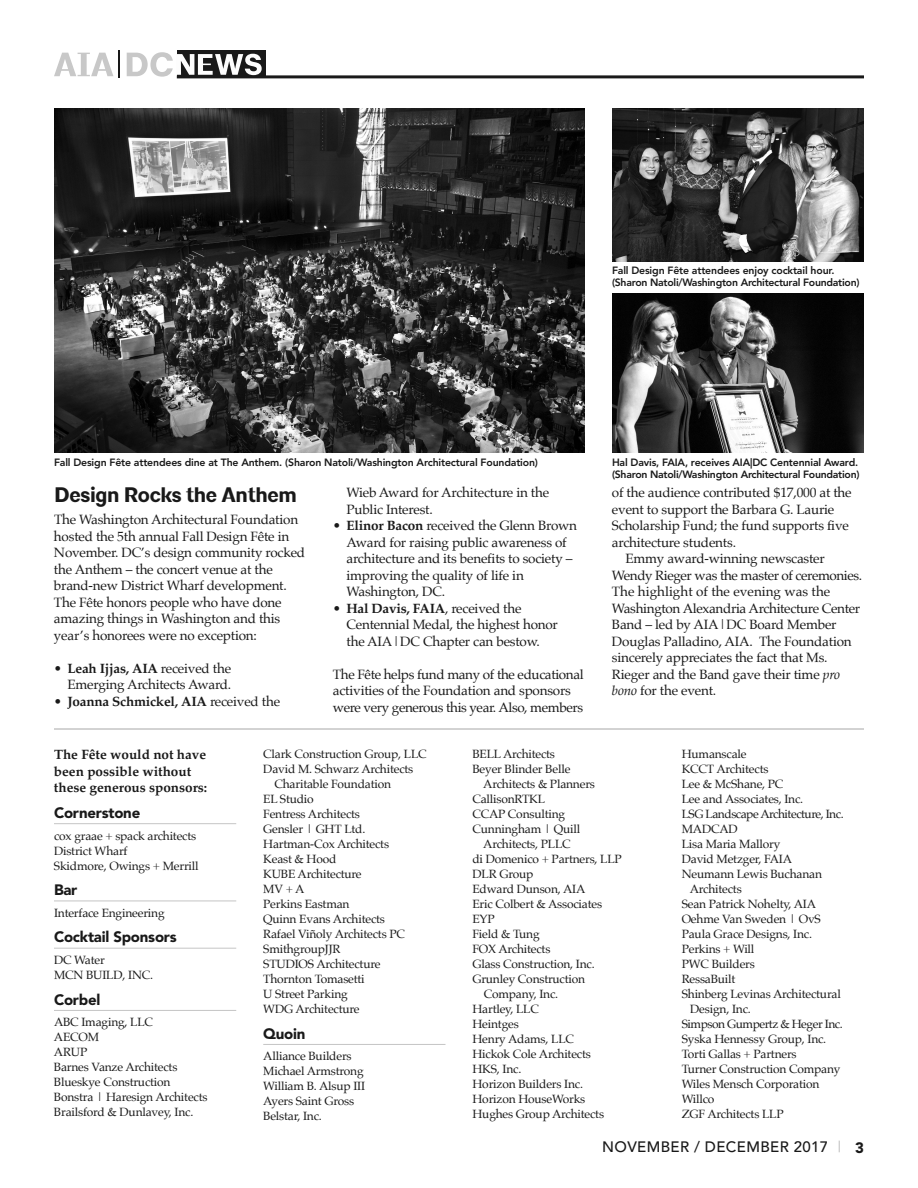
<style>
.page{position:relative;width:918px;height:1188px;background:#fff}
.page>*{position:absolute;margin:0;border:0;box-sizing:border-box;transform-origin:0 0}
.t1{font:700 21px "Architype";letter-spacing:-.015em;color:#191919}
.t2{font:900 15px "Avenir";letter-spacing:-.015em;color:#191919}
.t3{font:500 15px "Avenir";letter-spacing:.025em;color:#191919}
.t4{font:13.5px/16.5px "Palatino";letter-spacing:-.015em;color:#191919}
.t5{font:700 13.5px/16.5px "Palatino";color:#191919}
.t6{font:12px/15px "Palatino";letter-spacing:-.015em;color:#191919}
.t7{font:12px "Palatino";letter-spacing:-.04em;color:#191919}
.t8{font:800 10.5px/12px "Avenir";letter-spacing:-.015em;color:#191919}
.s1{font-weight:700}
.s2{font-weight:400}
.s3{font-style:italic}
.s4{color:#c5c5c5}
.s5{font-weight:900}
</style>
<div class="page">
<hr style="left:177px;top:75px;width:687px;height:3px;background:#191919">
<div style="left:177px;top:50px;width:89px;height:28px;background:#191919"></div>
<svg style="left:54px;top:53px;width:59px;height:23px"></svg>
<hr style="left:118px;top:50px;width:2px;height:28px;background:#191919">
<svg style="left:127px;top:52px;width:135px;height:25px"></svg>
<hr style="left:54px;top:728px;width:810px;height:2px;background:#c5c5c5">
<hr style="left:54px;top:823px;width:182px;height:1px;background:#c5c5c5">
<hr style="left:54px;top:901px;width:182px;height:1px;background:#c5c5c5">
<hr style="left:54px;top:948px;width:182px;height:1px;background:#c5c5c5">
<hr style="left:54px;top:1010px;width:182px;height:1px;background:#c5c5c5">
<hr style="left:263px;top:1044px;width:183px;height:1px;background:#c5c5c5">
<img style="left:54px;top:108px;width:530px;height:344px">
<img style="left:613px;top:108px;width:251px;height:154px">
<img style="left:613px;top:294px;width:251px;height:158px">
<p class="t8" style="left:612px;top:264px;width:249px">Fall Design Fête attendees enjoy cocktail hour. (Sharon Natoli/Washington Architectural Foundation)</p>
<p class="t8" style="left:54px;top:456px;width:486px">Fall Design Fête attendees dine at The Anthem. (Sharon Natoli/Washington Architectural Foundation)</p>
<p class="t8" style="left:612px;top:456px;width:249px">Hal Davis, FAIA, receives AIA|DC Centennial Award. (Sharon Natoli/Washington Architectural Foundation)</p>
<h1 class="t1" style="left:54px;top:487px;width:244px">Design Rocks the Anthem</h1>
<p class="t4" style="left:54px;top:512px;width:253px">The Washington Architectural Foundation hosted the 5th annual Fall Design Fête in November. DC’s design community rocked the Anthem – the concert venue at the brand-new District Wharf development.<br>The Fête honors people who have done amazing things in Washington and this year’s honorees were no exception:</p>
<p class="t4" style="left:54px;top:661px;width:179px;text-align:right">• <span class="s1">Leah Ijjas, AIA</span> received the<br>Emerging Architects Award.</p>
<p class="t5" style="left:54px;top:694px;width:228px"><span class="s2">•</span> Joanna Schmickel, AIA <span class="s2">received the</span></p>
<p class="t4" style="left:346px;top:485px;width:204px">Wieb Award for Architecture in the<br>Public Interest.</p>
<p class="t4" style="left:346px;top:518px;width:232px;text-indent:-14px">• <span class="s1">Elinor Bacon</span> received the Glenn Brown Award for raising public awareness of architecture and its benefits to society – improving the quality of life in Washington, DC.</p>
<p class="t4" style="left:346px;top:601px;width:213px;text-indent:-14px">• <span class="s1">Hal Davis, FAIA</span>, received the<br>Centennial Medal, the highest honor the AIA|DC Chapter can bestow.</p>
<p class="t4" style="left:333px;top:667px;width:252px">The Fête helps fund many of the educational activities of the Foundation and sponsors were very generous this year. Also, members</p>
<p class="t4" style="left:612px;top:485px;width:241px">of the audience contributed $17,000 at the</p>
<p class="t4" style="left:612px;top:502px;width:224px">event to support the Barbara G. Laurie</p>
<p class="t4" style="left:612px;top:518px;width:238px">Scholarship Fund; the fund supports five</p>
<p class="t4" style="left:612px;top:535px;width:126px">architecture students.</p>
<p class="t4" style="left:625px;top:551px;width:201px">Emmy award-winning newscaster</p>
<p class="t4" style="left:612px;top:568px;width:252px">Wendy Rieger was the master of ceremonies.</p>
<p class="t4" style="left:612px;top:584px;width:220px">The highlight of the evening was the</p>
<p class="t4" style="left:612px;top:601px;width:250px">Washington Alexandria Architecture Center</p>
<p class="t4" style="left:612px;top:617px;width:226px">Band – led by AIA|DC Board Member</p>
<p class="t4" style="left:612px;top:634px;width:241px">Douglas Palladino, AIA. The Foundation</p>
<p class="t4" style="left:612px;top:650px;width:217px">sincerely appreciates the fact that Ms.</p>
<p class="t4" style="left:612px;top:667px;width:230px">Rieger and the Band gave their time <span class="s3">pro</span></p>
<p class="t4" style="left:612px;top:683px;width:106px"><span class="s3">bono</span> for the event.</p>
<p class="t5" style="left:54px;top:747px;width:155px">The Fête would not have been possible without these generous sponsors:</p>
<p class="t2" style="left:54px;top:800px;width:88px">Cornerstone</p>
<p class="t6" style="left:54px;top:829px;width:146px">cox graae + spack architects<br>District Wharf<br>Skidmore, Owings + Merrill</p>
<p class="t2" style="left:54px;top:877px;width:25px">Bar</p>
<p class="t6" style="left:54px;top:906px;width:112px">Interface Engineering</p>
<p class="t2" style="left:54px;top:924px;width:124px">Cocktail Sponsors</p>
<p class="t6" style="left:54px;top:953px;width:101px">DC Water<br>MCN BUILD, INC.</p>
<p class="t2" style="left:54px;top:986px;width:48px">Corbel</p>
<p class="t6" style="left:54px;top:1016px;width:155px">ABC Imaging, LLC<br>AECOM<br>ARUP<br>Barnes Vanze Architects<br>Blueskye Construction<br>Bonstra | Haresign Architects<br>Brailsford &amp; Dunlavey, Inc.</p>
<p class="t6" style="left:263px;top:747px;width:165px">Clark Construction Group, LLC</p>
<p class="t6" style="left:263px;top:762px;width:152px">David M. Schwarz Architects</p>
<p class="t6" style="left:275px;top:777px;width:118px">Charitable Foundation</p>
<p class="t6" style="left:263px;top:792px;width:52px">EL Studio</p>
<p class="t6" style="left:263px;top:807px;width:98px">Fentress Architects</p>
<p class="t6" style="left:263px;top:822px;width:104px">Gensler | GHT Ltd.</p>
<p class="t6" style="left:263px;top:837px;width:127px">Hartman-Cox Architects</p>
<p class="t6" style="left:263px;top:852px;width:75px">Keast &amp; Hood</p>
<p class="t6" style="left:263px;top:867px;width:100px">KUBE Architecture</p>
<p class="t6" style="left:263px;top:882px;width:43px">MV+A</p>
<p class="t6" style="left:263px;top:897px;width:88px">Perkins Eastman</p>
<p class="t6" style="left:263px;top:912px;width:123px">Quinn Evans Architects</p>
<p class="t6" style="left:263px;top:927px;width:143px">Rafael Viñoly Architects PC</p>
<p class="t6" style="left:263px;top:942px;width:79px">SmithgroupJJR</p>
<p class="t6" style="left:263px;top:957px;width:119px">STUDIOS Architecture</p>
<p class="t6" style="left:263px;top:972px;width:103px">Thornton Tomasetti</p>
<p class="t6" style="left:263px;top:987px;width:86px">U Street Parking</p>
<p class="t6" style="left:263px;top:1002px;width:98px">WDG Architecture</p>
<p class="t2" style="left:263px;top:1021px;width:44px">Quoin</p>
<p class="t6" style="left:263px;top:1050px;width:103px">Alliance Builders<br>Michael Armstrong<br>William B. Alsup III<br>Ayers Saint Gross<br>Belstar, Inc.</p>
<p class="t6" style="left:472px;top:747px;width:84px">BELL Architects</p>
<p class="t6" style="left:472px;top:762px;width:99px">Beyer Blinder Belle</p>
<p class="t6" style="left:483px;top:777px;width:113px">Architects &amp; Planners</p>
<p class="t6" style="left:472px;top:792px;width:74px">CallisonRTKL</p>
<p class="t6" style="left:472px;top:807px;width:94px">CCAP Consulting</p>
<p class="t6" style="left:472px;top:822px;width:109px">Cunningham | Quill</p>
<p class="t6" style="left:483px;top:837px;width:89px">Architects, PLLC</p>
<p class="t6" style="left:472px;top:852px;width:151px">di Domenico + Partners, LLP</p>
<p class="t6" style="left:472px;top:867px;width:62px">DLR Group</p>
<p class="t6" style="left:472px;top:882px;width:114px">Edward Dunson, AIA</p>
<p class="t6" style="left:472px;top:897px;width:131px">Eric Colbert &amp; Associates</p>
<p class="t6" style="left:472px;top:912px;width:24px">EYP</p>
<p class="t6" style="left:472px;top:927px;width:69px">Field &amp; Tung</p>
<p class="t6" style="left:472px;top:942px;width:79px">FOX Architects</p>
<p class="t6" style="left:472px;top:957px;width:124px">Glass Construction, Inc.</p>
<p class="t6" style="left:472px;top:972px;width:114px">Grunley Construction</p>
<p class="t6" style="left:484px;top:987px;width:76px">Company, Inc.</p>
<p class="t6" style="left:472px;top:1002px;width:68px">Hartley, LLC</p>
<p class="t6" style="left:472px;top:1017px;width:48px">Heintges</p>
<p class="t6" style="left:472px;top:1032px;width:103px">Henry Adams, LLC</p>
<p class="t6" style="left:472px;top:1047px;width:120px">Hickok Cole Architects</p>
<p class="t6" style="left:472px;top:1062px;width:50px">HKS, Inc.</p>
<p class="t6" style="left:472px;top:1077px;width:112px">Horizon Builders Inc.</p>
<p class="t6" style="left:472px;top:1092px;width:114px">Horizon HouseWorks</p>
<p class="t6" style="left:472px;top:1107px;width:133px">Hughes Group Architects</p>
<p class="t6" style="left:682px;top:747px;width:66px">Humanscale</p>
<p class="t6" style="left:682px;top:762px;width:88px">KCCT Architects</p>
<p class="t6" style="left:682px;top:777px;width:103px">Lee &amp; McShane, PC</p>
<p class="t6" style="left:682px;top:792px;width:123px">Lee and Associates, Inc.</p>
<p class="t7" style="left:682px;top:808px;width:163px">LSG Landscape Architecture, Inc.</p>
<p class="t6" style="left:682px;top:822px;width:58px">MADCAD</p>
<p class="t6" style="left:682px;top:837px;width:100px">Lisa Maria Mallory</p>
<p class="t6" style="left:682px;top:852px;width:112px">David Metzger, FAIA</p>
<p class="t6" style="left:682px;top:867px;width:142px">Neumann Lewis Buchanan</p>
<p class="t6" style="left:690px;top:882px;width:54px">Architects</p>
<p class="t6" style="left:682px;top:897px;width:136px">Sean Patrick Nohelty, AIA</p>
<p class="t6" style="left:682px;top:912px;width:141px">Oehme Van Sweden | OvS</p>
<p class="t6" style="left:682px;top:927px;width:132px">Paula Grace Designs, Inc.</p>
<p class="t6" style="left:682px;top:942px;width:74px">Perkins + Will</p>
<p class="t6" style="left:682px;top:957px;width:75px">PWC Builders</p>
<p class="t6" style="left:682px;top:972px;width:55px">RessaBuilt</p>
<p class="t6" style="left:682px;top:987px;width:161px">Shinberg Levinas Architectural</p>
<p class="t6" style="left:690px;top:1002px;width:62px">Design, Inc.</p>
<p class="t7" style="left:682px;top:1018px;width:162px">Simpson Gumpertz &amp; Heger Inc.</p>
<p class="t6" style="left:682px;top:1032px;width:146px">Syska Hennessy Group, Inc.</p>
<p class="t6" style="left:682px;top:1047px;width:116px">Torti Gallas + Partners</p>
<p class="t6" style="left:682px;top:1062px;width:160px">Turner Construction Company</p>
<p class="t6" style="left:682px;top:1077px;width:139px">Wiles Mensch Corporation</p>
<p class="t6" style="left:682px;top:1092px;width:34px">Willco</p>
<p class="t6" style="left:682px;top:1107px;width:103px">ZGF Architects LLP</p>
<p class="t3" style="left:602px;top:1134px;width:263px">NOVEMBER / DECEMBER 2017 <span class="s4">|</span> <span class="s5">3</span></p>
</div>
